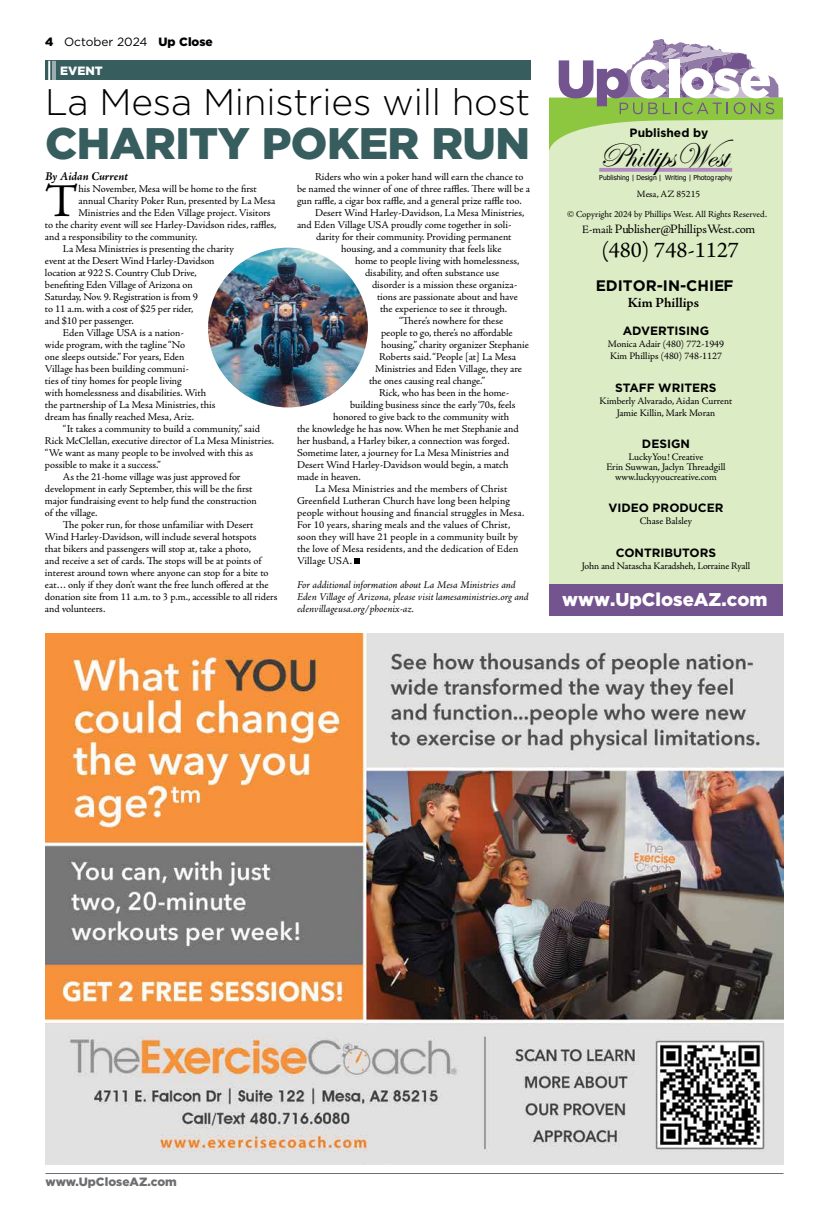
<style>
.page{position:relative;width:819px;height:1224px;background:#fff}
.page>*{position:absolute;margin:0;border:0;box-sizing:border-box;transform-origin:0 0}
.t1{font:47.2px "Adobe Jenson Pro";color:#000}
.t2{font:900 44.1px "Gotham";letter-spacing:-.015em;color:#385d5f}
.t3{font:300 37px "Gotham";letter-spacing:-.005em;color:#000}
.t4{font:34.5px "Edwardian Script ITC";color:#000}
.t5{font:22.5px "Adobe Jenson Pro";color:#000}
.t6{font:900 18.5px "Gotham";color:#fff}
.t7{font:700 15.2px "Gotham";color:#000}
.t8{font:700 14px "Adobe Jenson Pro";color:#000}
.t9{font:12.9px "Adobe Jenson Pro";color:#000}
.t10{font:700 12px "Gotham";color:#000}
.t11{font:12px "Gotham";color:#000}
.t12{font:900 12px "Gotham";color:#6d6e71}
.t13{font:italic 700 12px "Adobe Jenson Pro";letter-spacing:-.005em;color:#000}
.t14{font:900 12px "Gotham";color:#fff}
.t15{font:10.5px "Adobe Jenson Pro";color:#000}
.t16{font:italic 10.5px/12px "Adobe Jenson Pro";letter-spacing:-.005em;color:#000}
.t17{font:10px/12px "Adobe Jenson Pro";letter-spacing:-.005em;color:#000;text-align:center}
.t18{font:9.6px "Adobe Jenson Pro";color:#000}
.t19{font:9.2px "Adobe Jenson Pro";color:#000}
.t20{font:6.8px "Tahoma";color:#000}
.s1{font-weight:900}
.s2{font-size:11.2px}
</style>
<div class="page">
<hr style="left:46px;top:1173px;width:738px;height:1px;background:#6d6e71">
<img style="left:46px;top:634px;width:738px;height:531px">
<div style="left:45px;top:61px;width:486px;height:19px;background:#385d5f"></div>
<svg style="left:48px;top:61px;width:8px;height:19px"></svg>
<svg style="left:354px;top:559px;width:6px;height:5px"></svg>
<img style="left:208px;top:248px;width:160px;height:159px;border-radius:80px">
<div style="left:549px;top:98px;width:234px;height:502px;background:#dcecc5"></div>
<svg style="left:549px;top:39px;width:234px;height:112px"></svg>
<svg style="left:599px;top:168px;width:133px;height:4px"></svg>
<div style="left:549px;top:585px;width:234px;height:31px;background:#73548f"></div>
<p class="t11" style="left:45px;top:34px;width:169px"><span class="s1">4</span> October 2024 <span class="s1">Up Close</span></p>
<p class="t14" style="left:60px;top:62px;width:44px">EVENT</p>
<h3 class="t3" style="left:45px;top:78px;width:487px">La Mesa Ministries will host</h3>
<h2 class="t2" style="left:45px;top:113px;width:487px">CHARITY POKER RUN</h2>
<p class="t13" style="left:45px;top:169px;width:85px">By Aidan Current</p>
<h1 class="t1" style="left:45px;top:175px;width:35px">T</h1>
<p class="t15" style="left:79px;top:183px;width:180px">his November, Mesa will be home to the first</p>
<p class="t15" style="left:79px;top:195px;width:198px">annual Charity Poker Run, presented by La Mesa</p>
<p class="t15" style="left:79px;top:207px;width:194px">Ministries and the Eden Village project. Visitors</p>
<p class="t15" style="left:45px;top:219px;width:233px">to the charity event will see Harley-Davidson rides, raffles,</p>
<p class="t15" style="left:45px;top:231px;width:154px">and a responsibility to the community.</p>
<p class="t15" style="left:63px;top:243px;width:173px">La Mesa Ministries is presenting the charity</p>
<p class="t15" style="left:45px;top:255px;width:171px">event at the Desert Wind Harley-Davidson</p>
<p class="t15" style="left:45px;top:267px;width:153px">location at 922 S. Country Club Drive,</p>
<p class="t15" style="left:45px;top:279px;width:149px">benefiting Eden Village of Arizona on</p>
<p class="t15" style="left:45px;top:291px;width:155px">Saturday, Nov. 9. Registration is from 9</p>
<p class="t15" style="left:45px;top:303px;width:150px">to 11 a.m. with a cost of $25 per rider,</p>
<p class="t15" style="left:45px;top:315px;width:90px">and $10 per passenger.</p>
<p class="t15" style="left:63px;top:327px;width:122px">Eden Village USA is a nation-</p>
<p class="t15" style="left:45px;top:339px;width:142px">wide program, with the tagline “No</p>
<p class="t15" style="left:45px;top:351px;width:141px">one sleeps outside.” For years, Eden</p>
<p class="t15" style="left:45px;top:363px;width:145px">Village has been building communi-</p>
<p class="t15" style="left:45px;top:375px;width:138px">ties of tiny homes for people living</p>
<p class="t15" style="left:45px;top:387px;width:163px">with homelessness and disabilities. With</p>
<p class="t15" style="left:45px;top:399px;width:172px">the partnership of La Mesa Ministries, this</p>
<p class="t15" style="left:45px;top:411px;width:151px">dream has finally reached Mesa, Ariz.</p>
<p class="t15" style="left:63px;top:423px;width:199px">“It takes a community to build a community,” said</p>
<p class="t15" style="left:45px;top:435px;width:231px">Rick McClellan, executive director of La Mesa Ministries.</p>
<p class="t15" style="left:45px;top:447px;width:210px">“We want as many people to be involved with this as</p>
<p class="t15" style="left:45px;top:459px;width:117px">possible to make it a success.”</p>
<p class="t15" style="left:63px;top:471px;width:179px">As the 21-home village was just approved for</p>
<p class="t15" style="left:45px;top:483px;width:209px">development in early September, this will be the first</p>
<p class="t15" style="left:45px;top:495px;width:213px">major fundraising event to help fund the construction</p>
<p class="t15" style="left:45px;top:507px;width:54px">of the village.</p>
<p class="t15" style="left:63px;top:519px;width:192px">The poker run, for those unfamiliar with Desert</p>
<p class="t15" style="left:45px;top:531px;width:213px">Wind Harley-Davidson, will include several hotspots</p>
<p class="t15" style="left:45px;top:543px;width:207px">that bikers and passengers will stop at, take a photo,</p>
<p class="t15" style="left:45px;top:555px;width:218px">and receive a set of cards. The stops will be at points of</p>
<p class="t15" style="left:45px;top:567px;width:225px">interest around town where anyone can stop for a bite to</p>
<p class="t15" style="left:45px;top:579px;width:225px">eat… only if they don’t want the free lunch offered at the</p>
<p class="t15" style="left:45px;top:591px;width:234px">donation site from 11 a.m. to 3 p.m., accessible to all riders</p>
<p class="t15" style="left:45px;top:603px;width:62px">and volunteers.</p>
<p class="t15" style="left:315px;top:171px;width:210px">Riders who win a poker hand will earn the chance to</p>
<p class="t15" style="left:297px;top:183px;width:235px">be named the winner of one of three raffles. There will be a</p>
<p class="t15" style="left:297px;top:195px;width:226px">gun raffle, a cigar box raffle, and a general prize raffle too.</p>
<p class="t15" style="left:315px;top:207px;width:211px">Desert Wind Harley-Davidson, La Mesa Ministries,</p>
<p class="t15" style="left:297px;top:219px;width:216px">and Eden Village USA proudly come together in soli-</p>
<p class="t15" style="left:316px;top:231px;width:197px">darity for their community. Providing permanent</p>
<p class="t15" style="left:341px;top:243px;width:162px">housing, and a community that feels like</p>
<p class="t15" style="left:355px;top:255px;width:166px">home to people living with homelessness,</p>
<p class="t15" style="left:365px;top:267px;width:136px">disability, and often substance use</p>
<p class="t15" style="left:372px;top:279px;width:147px">disorder is a mission these organiza-</p>
<p class="t15" style="left:377px;top:291px;width:142px">tions are passionate about and have</p>
<p class="t15" style="left:380px;top:303px;width:129px">the experience to see it through.</p>
<p class="t15" style="left:399px;top:315px;width:106px">“There’s nowhere for these</p>
<p class="t15" style="left:381px;top:327px;width:133px">people to go, there’s no affordable</p>
<p class="t15" style="left:381px;top:339px;width:149px">housing,” charity organizer Stephanie</p>
<p class="t15" style="left:379px;top:351px;width:139px">Roberts said. “People [at] La Mesa</p>
<p class="t15" style="left:375px;top:363px;width:149px">Ministries and Eden Village, they are</p>
<p class="t15" style="left:369px;top:375px;width:117px">the ones causing real change.”</p>
<p class="t15" style="left:379px;top:387px;width:132px">Rick, who has been in the home-</p>
<p class="t15" style="left:350px;top:399px;width:167px">building business since the early ‘70s, feels</p>
<p class="t15" style="left:333px;top:411px;width:178px">honored to give back to the community with</p>
<p class="t15" style="left:297px;top:423px;width:223px">the knowledge he has now. When he met Stephanie and</p>
<p class="t15" style="left:297px;top:435px;width:214px">her husband, a Harley biker, a connection was forged.</p>
<p class="t15" style="left:297px;top:447px;width:214px">Sometime later, a journey for La Mesa Ministries and</p>
<p class="t15" style="left:297px;top:459px;width:213px">Desert Wind Harley-Davidson would begin, a match</p>
<p class="t15" style="left:297px;top:471px;width:65px">made in heaven.</p>
<p class="t15" style="left:315px;top:483px;width:194px">La Mesa Ministries and the members of Christ</p>
<p class="t15" style="left:297px;top:495px;width:214px">Greenfield Lutheran Church have long been helping</p>
<p class="t15" style="left:297px;top:507px;width:229px">people without housing and financial struggles in Mesa.</p>
<p class="t15" style="left:297px;top:519px;width:215px">For 10 years, sharing meals and the values of Christ,</p>
<p class="t15" style="left:297px;top:531px;width:223px">soon they will have 21 people in a community built by</p>
<p class="t15" style="left:297px;top:543px;width:223px">the love of Mesa residents, and the dedication of Eden</p>
<p class="t15" style="left:297px;top:555px;width:57px">Village USA.</p>
<p class="t16" style="left:297px;top:579px;width:233px">For additional information about La Mesa Ministries and<br>Eden Village of Arizona, please visit lamesaministries.org and edenvillageusa.org/phoenix-az.</p>
<p class="t10" style="left:630px;top:125px;width:80px">Published by</p>
<h3 class="t4" style="left:599px;top:137px;width:136px">PhillipsWest</h3>
<p class="t20" style="left:599px;top:173px;width:135px">Publishing | Design | Writing | Photography</p>
<p class="t18" style="left:637px;top:189px;width:65px">Mesa, AZ 85215</p>
<p class="t19" style="left:567px;top:209px;width:201px">© Copyright 2024 by Phillips West. All Rights Reserved.</p>
<p class="t9" style="left:582px;top:221px;width:175px"><span class="s2">E-mail:</span> Publisher@PhillipsWest.com</p>
<h3 class="t5" style="left:602px;top:238px;width:139px">(480) 748-1127</h3>
<h3 class="t7" style="left:596px;top:275px;width:139px">EDITOR-IN-CHIEF</h3>
<h3 class="t8" style="left:628px;top:295px;width:73px">Kim Phillips</h3>
<p class="t10" style="left:623px;top:323px;width:88px">ADVERTISING</p>
<p class="t17" style="left:608px;top:338px;width:118px;text-align:left">Monica Adair (480) 772-1949<br>Kim Phillips (480) 748-1127</p>
<p class="t10" style="left:615px;top:379px;width:103px">STAFF WRITERS</p>
<p class="t17" style="left:600px;top:395px;width:134px">Kimberly Alvarado, Aidan Current<br>Jamie Killin, Mark Moran</p>
<p class="t10" style="left:642px;top:436px;width:50px">DESIGN</p>
<p class="t17" style="left:606px;top:452px;width:121px;line-height:10px">LuckyYou! Creative<br>Erin Suwwan, Jaclyn Threadgill www.luckyyoucreative.com</p>
<p class="t10" style="left:608px;top:500px;width:117px">VIDEO PRODUCER</p>
<p class="t17" style="left:640px;top:515px;width:54px">Chase Balsley</p>
<p class="t10" style="left:616px;top:545px;width:102px">CONTRIBUTORS</p>
<p class="t17" style="left:582px;top:560px;width:170px">John and Natascha Karadsheh, Lorraine Ryall</p>
<h3 class="t6" style="left:562px;top:587px;width:207px">www.UpCloseAZ.com</h3>
<p class="t12" style="left:46px;top:1173px;width:133px">www.UpCloseAZ.com</p>
</div>
